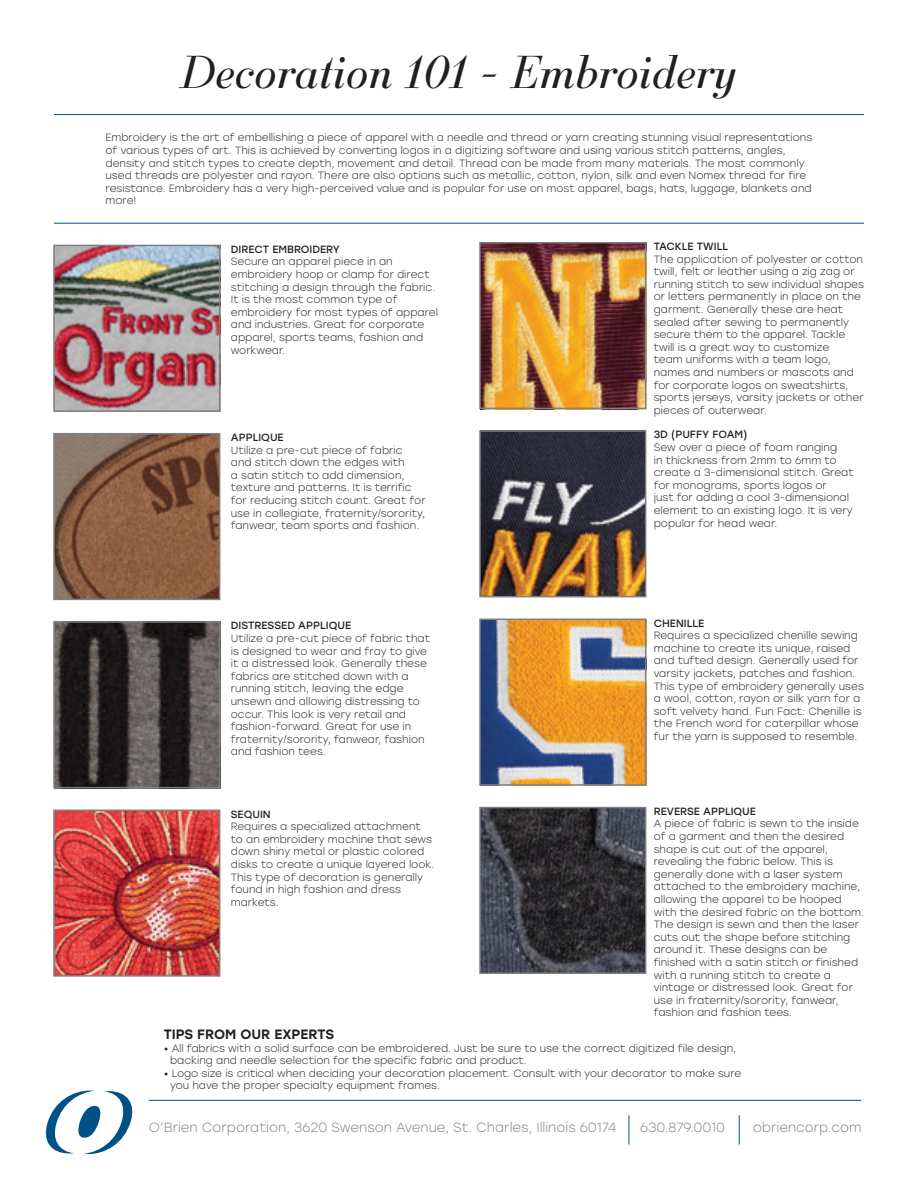
<style>
.page{position:relative;width:918px;height:1188px;background:#fff}
.page>*{position:absolute;margin:0;border:0;box-sizing:border-box;transform-origin:0 0}
.t1{font:italic 45.15px "Ratio Modern";color:#231f20}
.t2{font:500 13.5px "Stolzl";color:#231f20}
.t3{font:300 13.35px "Stolzl";color:#808083}
.t4{font:300 10.5px/12.6px "Stolzl";color:#231f20}
.t5{font:10.5px "Stolzl";color:#231f20}
</style>
<div class="page">
<hr style="left:54px;top:223px;width:810px;height:1px;background:#005187">
<hr style="left:54px;top:114px;width:810px;height:1px;background:#005187">
<hr style="left:149px;top:1100px;width:712px;height:1px;background:#005187">
<hr style="left:629px;top:1115px;width:1px;height:30px;background:#005187">
<hr style="left:739px;top:1115px;width:1px;height:30px;background:#005187">
<svg style="left:45px;top:1091px;width:88px;height:63px"></svg>
<img style="left:56px;top:248px;width:161px;height:161px">
<div style="left:53px;top:245px;width:167px;height:167px;border:2px solid #808083"></div>
<img style="left:482px;top:245px;width:161px;height:161px">
<div style="left:479px;top:242px;width:167px;height:167px;border:2px solid #808083"></div>
<img style="left:56px;top:624px;width:161px;height:161px">
<div style="left:53px;top:621px;width:167px;height:167px;border:2px solid #808083"></div>
<img style="left:482px;top:622px;width:161px;height:161px">
<div style="left:479px;top:619px;width:167px;height:167px;border:2px solid #808083"></div>
<img style="left:56px;top:436px;width:161px;height:161px">
<div style="left:53px;top:433px;width:167px;height:167px;border:2px solid #808083"></div>
<img style="left:482px;top:433px;width:161px;height:161px">
<div style="left:479px;top:430px;width:167px;height:167px;border:2px solid #808083"></div>
<img style="left:56px;top:813px;width:161px;height:161px">
<div style="left:53px;top:810px;width:167px;height:167px;border:2px solid #808083"></div>
<img style="left:482px;top:810px;width:161px;height:161px">
<div style="left:479px;top:807px;width:167px;height:167px;border:2px solid #808083"></div>
<h1 class="t1" style="left:180px;top:43px;width:559px">Decoration 101 - Embroidery</h1>
<p class="t4" style="left:106px;top:131px;width:708px">Embroidery is the art of embellishing a piece of apparel with a needle and thread or yarn creating stunning visual representations of various types of art. This is achieved by converting logos in a digitizing software and using various stitch patterns, angles, density and stitch types to create depth, movement and detail. Thread can be made from many materials. The most commonly used threads are polyester and rayon. There are also options such as metallic, cotton, nylon, silk and even Nomex thread for fire resistance. Embroidery has a very high-perceived value and is popular for use on most apparel, bags, hats, luggage, blankets and more!</p>
<p class="t5" style="left:231px;top:242px;width:111px">DIRECT EMBROIDERY</p>
<p class="t4" style="left:231px;top:255px;width:209px">Secure an apparel piece in an embroidery hoop or clamp for direct stitching a design through the fabric.<br>It is the most common type of embroidery for most types of apparel and industries. Great for corporate apparel, sports teams, fashion and workwear.</p>
<p class="t5" style="left:231px;top:430px;width:54px">APPLIQUE</p>
<p class="t4" style="left:231px;top:443px;width:196px">Utilize a pre-cut piece of fabric and stitch down the edges with<br>a satin stitch to add dimension, texture and patterns. It is terrific for reducing stitch count. Great for use in collegiate, fraternity/sorority, fanwear, team sports and fashion.</p>
<p class="t5" style="left:231px;top:618px;width:122px">DISTRESSED APPLIQUE</p>
<p class="t4" style="left:231px;top:632px;width:201px">Utilize a pre-cut piece of fabric that is designed to wear and fray to give it a distressed look. Generally these fabrics are stitched down with a running stitch, leaving the edge unsewn and allowing distressing to occur. This look is very retail and fashion-forward. Great for use in fraternity/sorority, fanwear, fashion and fashion tees.</p>
<p class="t5" style="left:231px;top:807px;width:41px">SEQUIN</p>
<p class="t4" style="left:231px;top:820px;width:205px">Requires a specialized attachment to an embroidery machine that sews down shiny metal or plastic colored disks to create a unique layered look.<br>This type of decoration is generally found in high fashion and dress markets.</p>
<p class="t5" style="left:654px;top:239px;width:76px">TACKLE TWILL</p>
<p class="t4" style="left:654px;top:252px;width:212px">The application of polyester or cotton twill, felt or leather using a zig zag or running stitch to sew individual shapes or letters permanently in place on the garment. Generally these are heat sealed after sewing to permanently secure them to the apparel. Tackle twill is a great way to customize<br>team uniforms with a team logo, names and numbers or mascots and for corporate logos on sweatshirts, sports jerseys, varsity jackets or other pieces of outerwear.</p>
<p class="t5" style="left:654px;top:427px;width:95px">3D (PUFFY FOAM)</p>
<p class="t4" style="left:654px;top:441px;width:202px">Sew over a piece of foam ranging<br>in thickness from 2mm to 6mm to create a 3-dimensional stitch. Great for monograms, sports logos or<br>just for adding a cool 3-dimensional element to an existing logo. It is very popular for head wear.</p>
<p class="t5" style="left:654px;top:616px;width:52px">CHENILLE</p>
<p class="t4" style="left:654px;top:629px;width:212px">Requires a specialized chenille sewing machine to create its unique, raised and tufted design. Generally used for varsity jackets, patches and fashion.<br>This type of embroidery generally uses a wool, cotton, rayon or silk yarn for a soft velvety hand. Fun Fact: Chenille is the French word for caterpillar whose fur the yarn is supposed to resemble.</p>
<p class="t5" style="left:654px;top:804px;width:104px">REVERSE APPLIQUE</p>
<p class="t4" style="left:654px;top:817px;width:212px">A piece of fabric is sewn to the inside of a garment and then the desired shape is cut out of the apparel, revealing the fabric below. This is generally done with a laser system attached to the embroidery machine, allowing the apparel to be hooped with the desired fabric on the bottom.<br>The design is sewn and then the laser cuts out the shape before stitching around it. These designs can be finished with a satin stitch or finished with a running stitch to create a vintage or distressed look. Great for use in fraternity/sorority, fanwear, fashion and fashion tees.</p>
<p class="t2" style="left:164px;top:1025px;width:172px">TIPS FROM OUR EXPERTS</p>
<p class="t4" style="left:170px;top:1041px;width:568px;text-indent:-6px">• All fabrics with a solid surface can be embroidered. Just be sure to use the correct digitized file design, backing and needle selection for the specific fabric and product.</p>
<p class="t4" style="left:170px;top:1066px;width:573px;text-indent:-6px">• Logo size is critical when deciding your decoration placement. Consult with your decorator to make sure you have the proper specialty equipment frames.</p>
<p class="t3" style="left:149px;top:1118px;width:469px">O’Brien Corporation, 3620 Swenson Avenue, St. Charles, Illinois 60174</p>
<p class="t3" style="left:640px;top:1118px;width:86px">630.879.0010</p>
<p class="t3" style="left:753px;top:1118px;width:110px">obriencorp.com</p>
</div>
